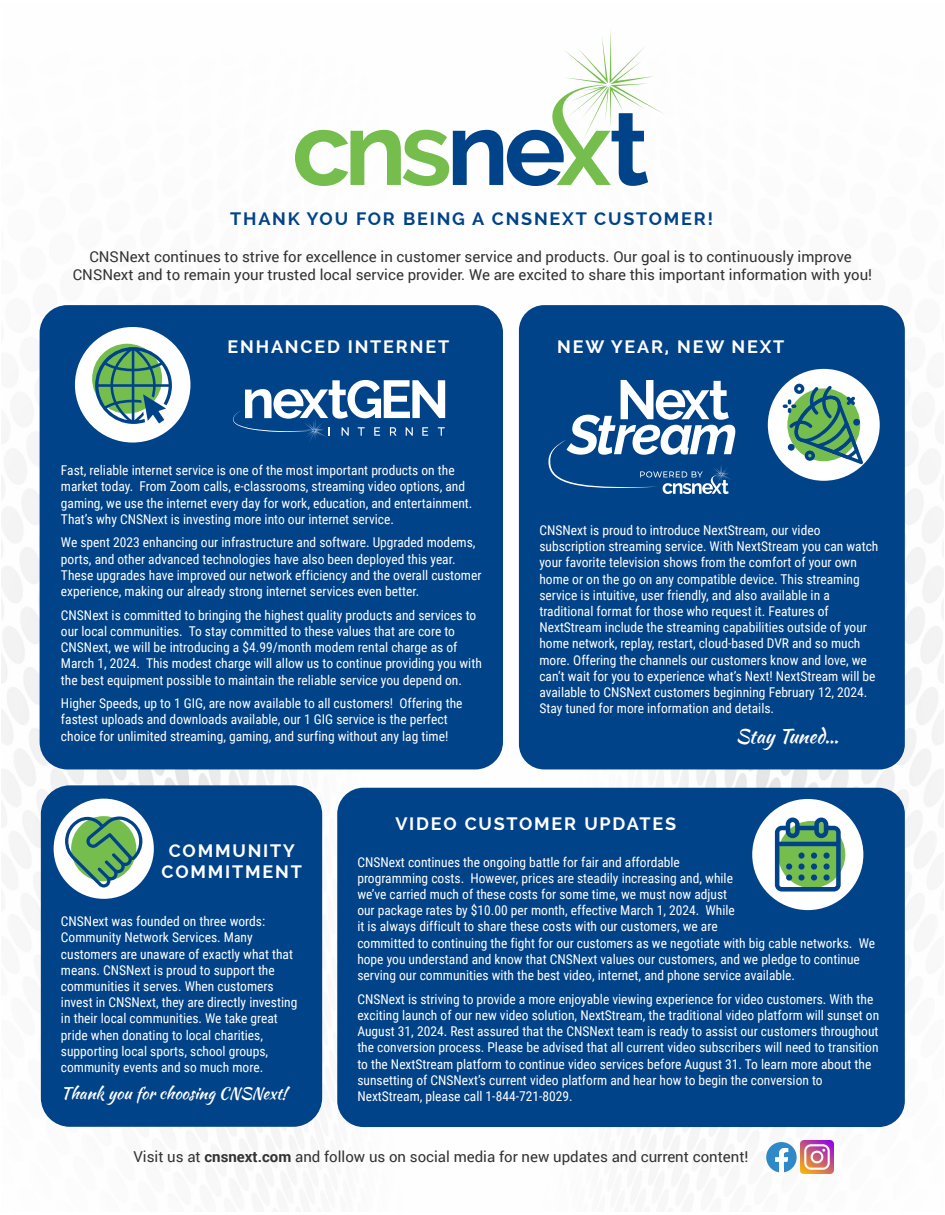
<style>
.page{position:relative;width:945px;height:1215px;background:#fff}
.page>*{position:absolute;margin:0;border:0;box-sizing:border-box;transform-origin:0 0}
.t1{font:19.5px "Kaushan Script";color:#fff}
.t2{font:700 18px/21.6px "Raleway";letter-spacing:.1em;color:#fff;text-align:center}
.t3{font:700 18px "Raleway";letter-spacing:.1em;color:#004389}
.t4{font:16.5px "Kaushan Script";color:#fff}
.t5{font:15px/18px "Roboto";color:#333132;text-align:center}
.t6{font:13.5px/16.2px "Roboto Condensed";color:#fff}
.s1{font-weight:700}
</style>
<div class="page">
<img style="left:1px;top:305px;width:943px;height:886px">
<div style="left:40px;top:305px;width:463px;height:464px;background:#004389;border-radius:28px"></div>
<div style="left:519px;top:305px;width:386px;height:464px;background:#004389;border-radius:25px"></div>
<div style="left:337px;top:788px;width:568px;height:339px;background:#004389;border-radius:26px"></div>
<div style="left:41px;top:785px;width:281px;height:342px;background:#004389;border-radius:29px"></div>
<svg style="left:295px;top:30px;width:369px;height:156px"></svg>
<div style="left:75px;top:327px;width:115px;height:116px;background:#fff;border-radius:50%"></div>
<div style="left:92px;top:344px;width:70px;height:70px;background:#75be4e;border-radius:50%"></div>
<svg style="left:95px;top:347px;width:77px;height:77px"></svg>
<div style="left:768px;top:369px;width:112px;height:112px;background:#fff;border-radius:50%"></div>
<svg style="left:783px;top:384px;width:80px;height:80px"></svg>
<svg style="left:766px;top:1142px;width:31px;height:31px"></svg>
<img style="left:800px;top:1141px;width:33px;height:33px">
<svg style="left:233px;top:380px;width:212px;height:62px"></svg>
<svg style="left:548px;top:380px;width:187px;height:114px"></svg>
<div style="left:752px;top:799px;width:111px;height:111px;background:#fff;border-radius:50%"></div>
<svg style="left:775px;top:818px;width:66px;height:74px;background:#5d9a7b"></svg>
<div style="left:823px;top:853px;width:7px;height:6px;background:#004389;border-radius:50%"></div>
<svg style="left:798px;top:863px;width:7px;height:7px"></svg>
<div style="left:811px;top:863px;width:6px;height:7px;background:#004389;border-radius:50%"></div>
<svg style="left:823px;top:863px;width:7px;height:7px"></svg>
<svg style="left:798px;top:874px;width:7px;height:7px"></svg>
<div style="left:786px;top:863px;width:6px;height:7px;background:#004389;border-radius:50%"></div>
<div style="left:786px;top:874px;width:6px;height:7px;background:#004389;border-radius:50%"></div>
<div style="left:811px;top:874px;width:6px;height:7px;background:#004389;border-radius:50%"></div>
<svg style="left:823px;top:874px;width:7px;height:7px"></svg>
<div style="left:54px;top:799px;width:100px;height:100px;background:#fff;border-radius:50%"></div>
<svg style="left:65px;top:816px;width:77px;height:72px"></svg>
<h2 class="t3" style="left:230px;top:208px;width:484px">THANK YOU FOR BEING A CNSNEXT CUSTOMER!</h2>
<p class="t5" style="left:73px;top:247px;width:801px">CNSNext continues to strive for excellence in customer service and products. Our goal is to continuously improve<br>CNSNext and to remain your trusted local service provider. We are excited to share this important information with you!</p>
<h2 class="t2" style="left:228px;top:336px;width:223px">ENHANCED INTERNET</h2>
<p class="t6" style="left:61px;top:462px;width:413px">Fast, reliable internet service is one of the most important products on the market today. From Zoom calls, e-classrooms, streaming video options, and gaming, we use the internet every day for work, education, and entertainment.<br>That’s why CNSNext is investing more into our internet service.</p>
<p class="t6" style="left:61px;top:534px;width:422px">We spent 2023 enhancing our infrastructure and software. Upgraded modems, ports, and other advanced technologies have also been deployed this year.<br>These upgrades have improved our network efficiency and the overall customer experience, making our already strong internet services even better.</p>
<p class="t6" style="left:61px;top:606px;width:422px">CNSNext is committed to bringing the highest quality products and services to our local communities. To stay committed to these values that are core to CNSNext, we will be introducing a $4.99/month modem rental charge as of March 1, 2024. This modest charge will allow us to continue providing you with the best equipment possible to maintain the reliable service you depend on.</p>
<p class="t6" style="left:61px;top:695px;width:403px">Higher Speeds, up to 1 GIG, are now available to all customers! Offering the fastest uploads and downloads available, our 1 GIG service is the perfect choice for unlimited streaming, gaming, and surfing without any lag time!</p>
<h2 class="t2" style="left:557px;top:336px;width:229px">NEW YEAR, NEW NEXT</h2>
<p class="t6" style="left:539px;top:522px;width:341px">CNSNext is proud to introduce NextStream, our video subscription streaming service. With NextStream you can watch your favorite television shows from the comfort of your own home or on the go on any compatible device. This streaming service is intuitive, user friendly, and also available in a traditional format for those who request it. Features of NextStream include the streaming capabilities outside of your home network, replay, restart, cloud-based DVR and so much more. Offering the channels our customers know and love, we can’t wait for you to experience what’s Next! NextStream will be available to CNSNext customers beginning February 12, 2024.<br>Stay tuned for more information and details.</p>
<h1 class="t1" style="left:736px;top:722px;width:104px">Stay Tuned…</h1>
<h2 class="t2" style="left:162px;top:839px;width:142px">COMMUNITY<br>COMMITMENT</h2>
<p class="t6" style="left:61px;top:913px;width:238px">CNSNext was founded on three words:<br>Community Network Services. Many customers are unaware of exactly what that means. CNSNext is proud to support the communities it serves. When customers invest in CNSNext, they are directly investing in their local communities. We take great pride when donating to local charities, supporting local sports, school groups, community events and so much more.</p>
<p class="t4" style="left:61px;top:1081px;width:227px">Thank you for choosing CNSNext!</p>
<h2 class="t2" style="left:395px;top:813px;width:282px">VIDEO CUSTOMER UPDATES</h2>
<p class="t6" style="left:357px;top:853px;width:519px">CNSNext continues the ongoing battle for fair and affordable<br>programming costs. However, prices are steadily increasing and, while<br>we’ve carried much of these costs for some time, we must now adjust<br>our package rates by $10.00 per month, effective March 1, 2024. While<br>it is always difficult to share these costs with our customers, we are<br>committed to continuing the fight for our customers as we negotiate with big cable networks. We hope you understand and know that CNSNext values our customers, and we pledge to continue serving our communities with the best video, internet, and phone service available.</p>
<p class="t6" style="left:357px;top:990px;width:523px">CNSNext is striving to provide a more enjoyable viewing experience for video customers. With the exciting launch of our new video solution, NextStream, the traditional video platform will sunset on August 31, 2024. Rest assured that the CNSNext team is ready to assist our customers throughout the conversion process. Please be advised that all current video subscribers will need to transition to the NextStream platform to continue video services before August 31. To learn more about the sunsetting of CNSNext’s current video platform and hear how to begin the conversion to NextStream, please call 1-844-721-8029.</p>
<p class="t5" style="left:133px;top:1147px;width:617px">Visit us at <span class="s1">cnsnext.com</span> and follow us on social media for new updates and current content!</p>
</div>
